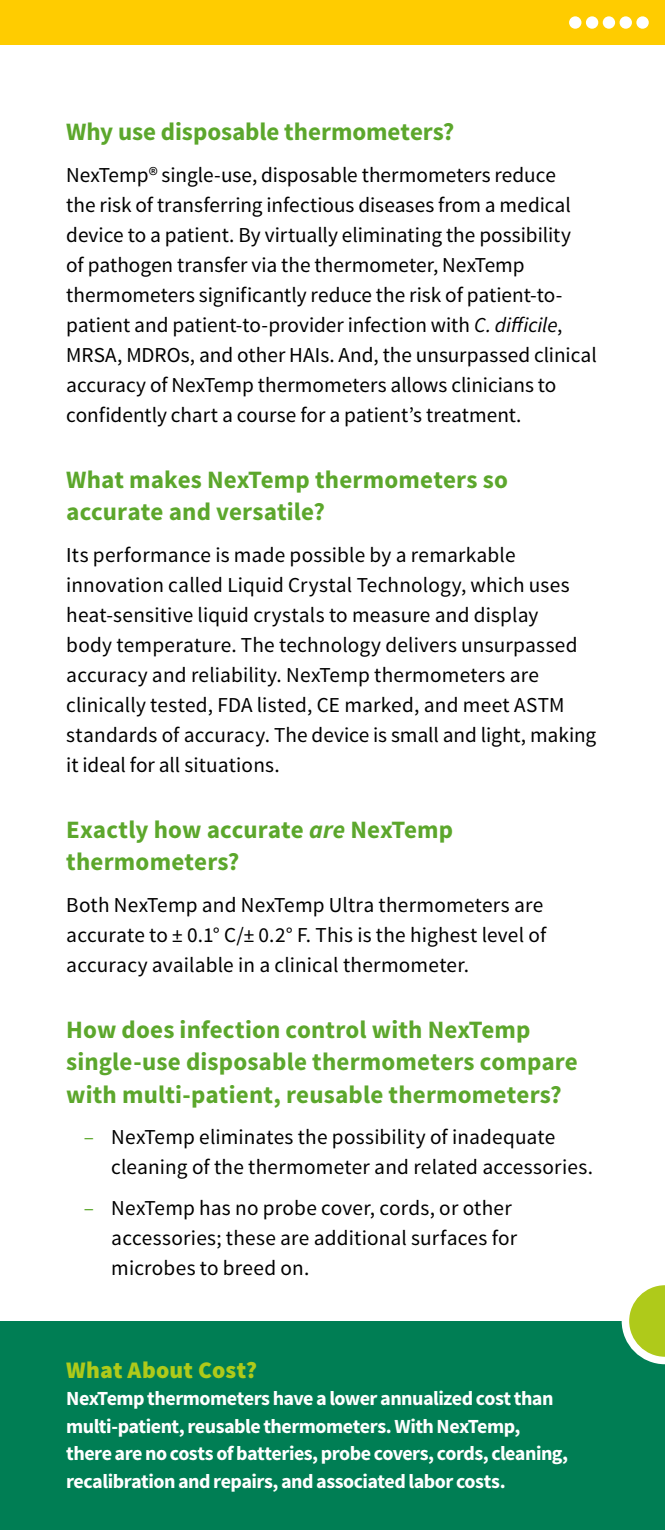
<style>
.page{position:relative;width:665px;height:1530px;background:#fff}
.page>*{position:absolute;margin:0;border:0;box-sizing:border-box;transform-origin:0 0}
.t1{font:700 25px/32.5px "Source Sans Pro";letter-spacing:.005em;color:#5ca72c}
.t2{font:900 23.75px "Source Sans Pro";letter-spacing:.01em;color:#afca1a}
.t3{font:21.25px/30px "Source Sans Pro";letter-spacing:.005em;color:#000}
.t4{font:700 20px/27.5px "Source Sans Pro";letter-spacing:-.025em;color:#fff}
.s1{font-style:italic}
.s2{color:#5ca72c}
</style>
<div class="page">
<div style="left:0;top:0;width:664px;height:45px;background:#fc0"></div>
<div style="left:636px;top:16px;width:12px;height:13px;background:#fff;border-radius:50%"></div>
<svg style="left:568px;top:16px;width:13px;height:13px"></svg>
<div style="left:585px;top:16px;width:13px;height:13px;background:#fff;border-radius:50%"></div>
<div style="left:602px;top:16px;width:12px;height:13px;background:#fff;border-radius:50%"></div>
<div style="left:619px;top:16px;width:12px;height:13px;background:#fff;border-radius:50%"></div>
<div style="left:0;top:1321px;width:664px;height:209px;background:#007e54"></div>
<svg style="left:621px;top:1285px;width:43px;height:79px"></svg>
<p class="t1" style="left:66px;top:117px;width:389px">Why use disposable thermometers?</p>
<p class="t3" style="left:66px;top:160px;width:531px">NexTemp® single-use, disposable thermometers reduce<br>the risk of transferring infectious diseases from a medical device to a patient. By virtually eliminating the possibility<br>of pathogen transfer via the thermometer, NexTemp thermometers significantly reduce the risk of patient-to&shy;patient and patient-to-provider infection with <span class="s1">C. difficile</span>, MRSA, MDROs, and other HAIs. And, the unsurpassed clinical accuracy of NexTemp thermometers allows clinicians to confidently chart a course for a patient’s treatment.</p>
<p class="t1" style="left:66px;top:464px;width:443px">What makes NexTemp thermometers so accurate and versatile?</p>
<p class="t3" style="left:66px;top:540px;width:531px">Its performance is made possible by a remarkable innovation called Liquid Crystal Technology, which uses heat-sensitive liquid crystals to measure and display<br>body temperature. The technology delivers unsurpassed accuracy and reliability. NexTemp thermometers are clinically tested, FDA listed, CE marked, and meet ASTM standards of accuracy. The device is small and light, making it ideal for all situations.</p>
<p class="t1" style="left:66px;top:814px;width:388px">Exactly how accurate <span class="s1">are</span> NexTemp thermometers?</p>
<p class="t3" style="left:66px;top:890px;width:481px">Both NexTemp and NexTemp Ultra thermometers are accurate to ± 0.1° C/± 0.2° F. This is the highest level of accuracy available in a clinical thermometer.</p>
<p class="t1" style="left:66px;top:1014px;width:513px">How does infection control with NexTemp single-use disposable thermometers compare with multi-patient, reusable thermometers?</p>
<p class="t3" style="left:111px;top:1122px;width:483px;text-indent:-27px"><span class="s2">–</span> NexTemp eliminates the possibility of inadequate cleaning of the thermometer and related accessories.</p>
<p class="t3" style="left:111px;top:1194px;width:407px;text-indent:-27px"><span class="s2">–</span> NexTemp has no probe cover, cords, or other accessories; these are additional surfaces for microbes to breed on.</p>
<p class="t2" style="left:66px;top:1354px;width:192px">What About Cost?</p>
<p class="t4" style="left:66px;top:1385px;width:503px">NexTemp thermometers have a lower annualized cost than multi-patient, reusable thermometers. With NexTemp, there are no costs of batteries, probe covers, cords, cleaning, recalibration and repairs, and associated labor costs.</p>
</div>
